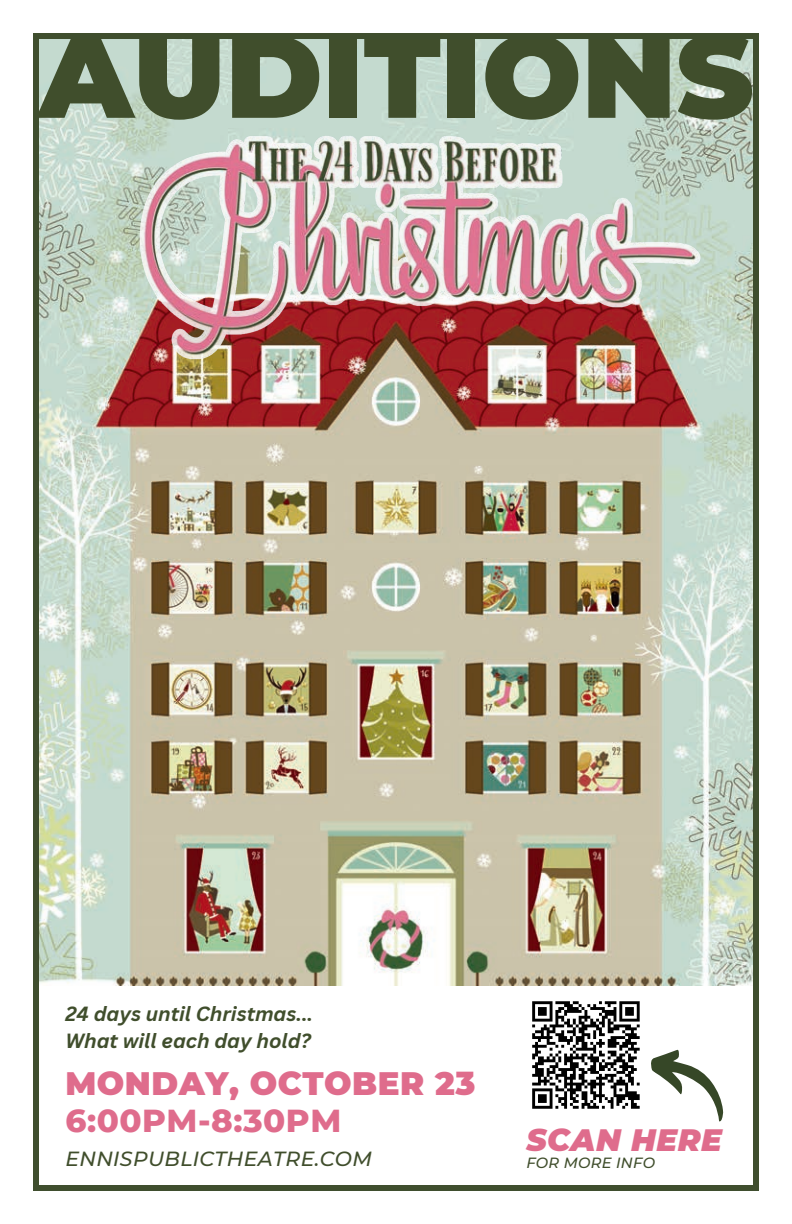
<style>
.page{position:relative;width:792px;height:1224px;background:#fff}
.page>*{position:absolute;margin:0;border:0;box-sizing:border-box;transform-origin:0 0}
.t1{font:900 117.6px "Montserrat";color:#404e2c}
.t2{font:900 32.4px/37.6px "Montserrat";letter-spacing:.015em;color:#df6c8c}
.t3{font:italic 900 30.8px "Montserrat";letter-spacing:.015em;color:#df6c8c}
.t4{font:italic 500 20.4px "Montserrat";letter-spacing:.015em;color:#404e2c}
.t5{font:italic 700 20px/27px "Canva Sans";color:#404e2c}
.t6{font:italic 500 14.8px "Montserrat";letter-spacing:.015em;color:#404e2c}
.s1{font-weight:800}
</style>
<div class="page">
<img style="left:40px;top:40px;width:712px;height:946px">
<img style="left:108px;top:40px;width:604px;height:518px">
<svg style="left:532px;top:1001px;width:108px;height:108px"></svg>
<svg style="left:651px;top:1050px;width:72px;height:72px"></svg>
<div style="left:33px;top:33px;width:726px;height:1158px;border:6px solid #3f4e2e"></div>
<p class="t1" style="left:38px;top:-12px;width:717px">AUDITIONS</p>
<p class="t5" style="left:65px;top:1001px;width:249px">24 days until Christmas...<br>What will each day hold?</p>
<p class="t2" style="left:65px;top:1063px;width:411px">MONDAY, OCTOBER 23<br><span class="s1">6:00PM-8:30PM</span></p>
<p class="t4" style="left:65px;top:1144px;width:308px">ENNISPUBLICTHEATRE.COM</p>
<p class="t3" style="left:526px;top:1117px;width:197px">SCAN HERE</p>
<p class="t6" style="left:526px;top:1153px;width:130px">FOR MORE INFO</p>
</div>
